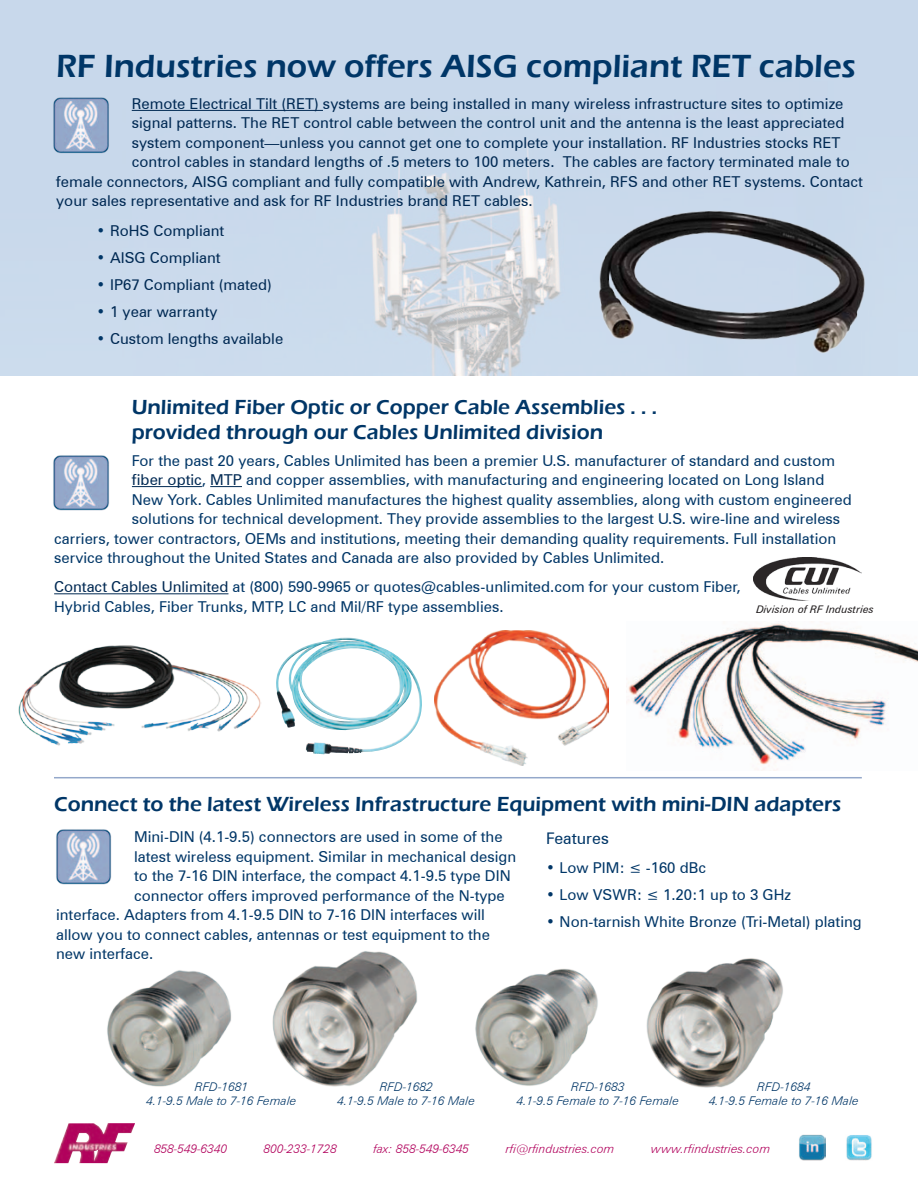
<style>
.page{position:relative;width:918px;height:1188px;background:#fff}
.page>*{position:absolute;margin:0;border:0;box-sizing:border-box;transform-origin:0 0}
.Subhead_1{font:600 33px "Eras ITC";color:#003667}
.Subhead_3{font:600 21px/25.2px "Eras ITC";color:#003667}
.t1{font:16.05px "Zurich BT";color:#003667}
.Body_text{font:15px/19.5px "Zurich BT";color:#003667}
.Body_text-2{font:15px "Zurich BT";color:#002953}
.t2{font:italic 300 12px "Zurich BT";color:#003667}
.t3{font:italic 300 12px "Zurich BT";color:#b1015c}
.Body_text-3{font:italic 10.5px "Zurich BT";color:#231f20}
.s1{color:#003667}
.s2{color:#002953}
</style>
<div class="page">
<img style="left:799px;top:1134px;width:26px;height:27px">
<img style="left:846px;top:1135px;width:26px;height:25px">
<img style="left:54px;top:1123px;width:81px;height:40px">
<hr style="left:132px;top:486px;width:70px;height:1px;background:#002953">
<hr style="left:210px;top:486px;width:32px;height:1px;background:#002953">
<hr style="left:54px;top:593px;width:174px;height:1px;background:#002953">
<div style="left:0;top:0;width:918px;height:375px;background:#c8d8eb"></div>
<hr style="left:132px;top:110px;width:191px;height:1px;background:#002953">
<img style="left:51px;top:94px;width:61px;height:61px">
<img style="left:591px;top:196px;width:282px;height:168px">
<img style="left:53px;top:455px;width:57px;height:56px">
<img style="left:753px;top:558px;width:108px;height:42px">
<img style="left:56px;top:829px;width:56px;height:56px">
<img style="left:107px;top:970px;width:124px;height:117px">
<img style="left:272px;top:951px;width:146px;height:136px">
<img style="left:475px;top:968px;width:123px;height:118px">
<img style="left:646px;top:958px;width:137px;height:130px">
<img style="left:18px;top:645px;width:243px;height:101px">
<img style="left:276px;top:638px;width:146px;height:116px">
<img style="left:435px;top:631px;width:174px;height:135px">
<img style="left:628px;top:623px;width:290px;height:147px">
<hr style="left:54px;top:777px;width:808px;height:1px;background:#94a8ca">
<p class="Subhead_1" style="left:56px;top:47px;width:801px">RF Industries now offers AISG compliant RET cables</p>
<p class="Body_text-2" style="left:132px;top:93px;width:713px">Remote Electrical Tilt (RET) systems are being installed in many wireless infrastructure sites to optimize</p>
<p class="Body_text-2" style="left:132px;top:113px;width:714px">signal patterns. The RET control cable between the control unit and the antenna is the least appreciated</p>
<p class="Body_text-2" style="left:132px;top:132px;width:710px">system component—unless you cannot get one to complete your installation. RF Industries stocks RET</p>
<p class="Body_text-2" style="left:132px;top:152px;width:720px">control cables in standard lengths of .5 meters to 100 meters. The cables are factory terminated male to</p>
<p class="Body_text-2" style="left:56px;top:171px;width:808px">female connectors, AISG compliant and fully compatible with Andrew, Kathrein, RFS and other RET systems. Contact</p>
<p class="Body_text-2" style="left:56px;top:191px;width:478px">your sales representative and ask for RF Industries brand RET cables.</p>
<p class="Body_text-2" style="left:97px;top:220px;width:129px"><span class="s1">•</span> RoHS Compliant</p>
<p class="Body_text-2" style="left:97px;top:247px;width:126px"><span class="s1">•</span> AISG Compliant</p>
<p class="Body_text-2" style="left:97px;top:274px;width:177px"><span class="s1">•</span> IP67 Compliant (mated)</p>
<p class="Body_text-2" style="left:97px;top:301px;width:122px"><span class="s1">•</span> 1 year warranty</p>
<p class="Body_text-2" style="left:97px;top:328px;width:188px"><span class="s1">•</span> Custom lengths available</p>
<p class="Subhead_3" style="left:132px;top:395px;width:527px">Unlimited Fiber Optic or Copper Cable Assemblies . . . provided through our Cables Unlimited division</p>
<p class="Body_text" style="left:132px;top:450px;width:705px">For the past 20 years, Cables Unlimited has been a premier U.S. manufacturer of standard and custom</p>
<p class="Body_text" style="left:132px;top:469px;width:694px"><span class="s2">fiber optic</span>, <span class="s2">MTP</span> and copper assemblies, with manufacturing and engineering located on Long Island</p>
<p class="Body_text" style="left:132px;top:489px;width:721px">New York. Cables Unlimited manufactures the highest quality assemblies, along with custom engineered</p>
<p class="Body_text" style="left:132px;top:508px;width:710px">solutions for technical development. They provide assemblies to the largest U.S. wire-line and wireless</p>
<p class="Body_text" style="left:54px;top:528px;width:784px">carriers, tower contractors, OEMs and institutions, meeting their demanding quality requirements. Full installation</p>
<p class="Body_text" style="left:54px;top:547px;width:612px">service throughout the United States and Canada are also provided by Cables Unlimited.</p>
<p class="Body_text" style="left:54px;top:577px;width:688px"><span class="s2">Contact Cables Unlimited</span> at (800) 590-9965 or quotes@cables-unlimited.com for your custom Fiber,<br>Hybrid Cables, Fiber Trunks, MTP, LC and Mil/RF type assemblies.</p>
<p class="Body_text-3" style="left:756px;top:602px;width:119px">Division of RF Industries</p>
<p class="Subhead_3" style="left:54px;top:791px;width:789px">Connect to the latest Wireless Infrastructure Equipment with mini-DIN adapters</p>
<p class="t1" style="left:546px;top:827px;width:64px">Features</p>
<p class="Body_text" style="left:546px;top:857px;width:161px">• Low PIM: ≤ -160 dBc</p>
<p class="Body_text" style="left:546px;top:885px;width:246px">• Low VSWR: ≤ 1.20:1 up to 3 GHz</p>
<p class="Body_text" style="left:546px;top:912px;width:317px">• Non-tarnish White Bronze (Tri-Metal) plating</p>
<p class="Body_text" style="left:134px;top:826px;width:370px">Mini-DIN (4.1-9.5) connectors are used in some of the</p>
<p class="Body_text" style="left:134px;top:846px;width:384px">latest wireless equipment. Similar in mechanical design</p>
<p class="Body_text" style="left:134px;top:865px;width:378px">to the 7-16 DIN interface, the compact 4.1-9.5 type DIN</p>
<p class="Body_text" style="left:134px;top:885px;width:372px">connector offers improved performance of the N-type</p>
<p class="Body_text" style="left:56px;top:904px;width:430px">interface. Adapters from 4.1-9.5 DIN to 7-16 DIN interfaces will</p>
<p class="Body_text" style="left:56px;top:924px;width:435px">allow you to connect cables, antennas or test equipment to the</p>
<p class="Body_text" style="left:56px;top:943px;width:99px">new interface.</p>
<p class="t2" style="left:195px;top:1079px;width:55px">RFD-1681</p>
<p class="t2" style="left:147px;top:1093px;width:152px">4.1-9.5 Male to 7-16 Female</p>
<p class="t2" style="left:380px;top:1079px;width:55px">RFD-1682</p>
<p class="t2" style="left:338px;top:1093px;width:139px">4.1-9.5 Male to 7-16 Male</p>
<p class="t2" style="left:571px;top:1079px;width:55px">RFD-1683</p>
<p class="t2" style="left:517px;top:1093px;width:164px">4.1-9.5 Female to 7-16 Female</p>
<p class="t2" style="left:757px;top:1079px;width:55px">RFD-1684</p>
<p class="t2" style="left:709px;top:1093px;width:152px">4.1-9.5 Female to 7-16 Male</p>
<p class="t3" style="left:154px;top:1141px;width:75px">858-549-6340</p>
<p class="t3" style="left:264px;top:1141px;width:75px">800-233-1728</p>
<p class="t3" style="left:374px;top:1141px;width:97px">fax: 858-549-6345</p>
<p class="t3" style="left:506px;top:1141px;width:110px">rfi@rfindustries.com</p>
<p class="t3" style="left:651px;top:1141px;width:121px">www.rfindustries.com</p>
</div>
